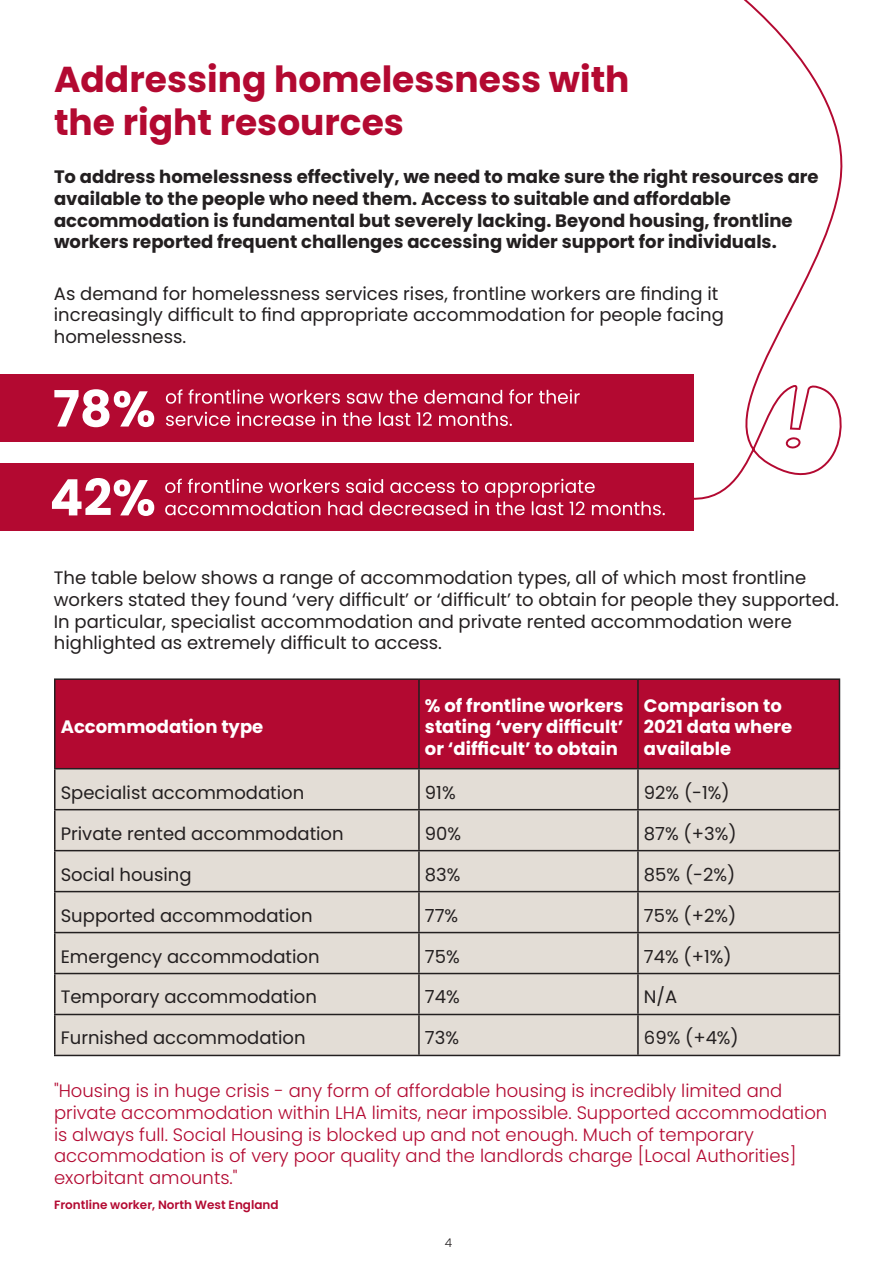
<style>
.page{position:relative;width:893px;height:1263px;background:#fff}
.page>*{position:absolute;margin:0;border:0;box-sizing:border-box;transform-origin:0 0}
.t1{font:700 36px/43.2px "Poppins";color:#b30931}
.t2{font:18px/21.6px "Poppins";color:#231f20}
.t3{font:300 18px/21.6px "Poppins";color:#b30931}
.t4{font:700 18px/21.6px "Poppins";color:#231f20}
.t5{font:700 18px/21.6px "Poppins";color:#fff;text-align:justify}
.t6{font:600 12px "Poppins";color:#b30931}
.t7{font:300 12px "Poppins";color:#231f20}
</style>
<div class="page">
<div style="left:0;top:463px;width:693px;height:68px;background:#b30931"></div>
<div style="left:0;top:374px;width:693px;height:68px;background:#b30931"></div>
<svg style="left:166px;top:412px;width:346px;height:14px"></svg>
<svg style="left:166px;top:389px;width:414px;height:15px"></svg>
<svg style="left:54px;top:389px;width:100px;height:38px"></svg>
<svg style="left:165px;top:479px;width:468px;height:36px"></svg>
<svg style="left:52px;top:478px;width:102px;height:38px"></svg>
<div style="left:56px;top:680px;width:783px;height:88px;background:#b30931"></div>
<div style="left:56px;top:769px;width:783px;height:286px;background:#e3ddd6"></div>
<hr style="left:54px;top:678px;width:365px;height:2px;background:#231f20">
<hr style="left:54px;top:680px;width:2px;height:88px;background:#231f20">
<hr style="left:419px;top:678px;width:219px;height:2px;background:#231f20">
<hr style="left:418px;top:680px;width:2px;height:88px;background:#231f20">
<hr style="left:638px;top:678px;width:202px;height:2px;background:#231f20">
<hr style="left:637px;top:680px;width:2px;height:88px;background:#231f20">
<hr style="left:839px;top:680px;width:1px;height:88px;background:#231f20">
<hr style="left:54px;top:768px;width:365px;height:1px;background:#231f20">
<hr style="left:54px;top:769px;width:2px;height:40px;background:#231f20">
<hr style="left:419px;top:768px;width:219px;height:1px;background:#231f20">
<hr style="left:418px;top:769px;width:2px;height:40px;background:#231f20">
<hr style="left:638px;top:768px;width:202px;height:1px;background:#231f20">
<hr style="left:637px;top:769px;width:2px;height:40px;background:#231f20">
<hr style="left:839px;top:769px;width:1px;height:40px;background:#231f20">
<hr style="left:54px;top:809px;width:365px;height:1px;background:#231f20">
<hr style="left:54px;top:810px;width:2px;height:40px;background:#231f20">
<hr style="left:419px;top:809px;width:219px;height:1px;background:#231f20">
<hr style="left:418px;top:810px;width:2px;height:40px;background:#231f20">
<hr style="left:638px;top:809px;width:202px;height:1px;background:#231f20">
<hr style="left:637px;top:810px;width:2px;height:40px;background:#231f20">
<hr style="left:839px;top:810px;width:1px;height:40px;background:#231f20">
<hr style="left:54px;top:850px;width:365px;height:1px;background:#231f20">
<hr style="left:54px;top:851px;width:2px;height:40px;background:#231f20">
<hr style="left:419px;top:850px;width:219px;height:1px;background:#231f20">
<hr style="left:418px;top:851px;width:2px;height:40px;background:#231f20">
<hr style="left:638px;top:850px;width:202px;height:1px;background:#231f20">
<hr style="left:637px;top:851px;width:2px;height:40px;background:#231f20">
<hr style="left:839px;top:851px;width:1px;height:40px;background:#231f20">
<hr style="left:54px;top:891px;width:365px;height:1px;background:#231f20">
<hr style="left:54px;top:892px;width:2px;height:40px;background:#231f20">
<hr style="left:419px;top:891px;width:219px;height:1px;background:#231f20">
<hr style="left:418px;top:892px;width:2px;height:40px;background:#231f20">
<hr style="left:638px;top:891px;width:202px;height:1px;background:#231f20">
<hr style="left:637px;top:892px;width:2px;height:40px;background:#231f20">
<hr style="left:839px;top:892px;width:1px;height:40px;background:#231f20">
<hr style="left:54px;top:932px;width:365px;height:1px;background:#231f20">
<hr style="left:54px;top:933px;width:2px;height:40px;background:#231f20">
<hr style="left:419px;top:932px;width:219px;height:1px;background:#231f20">
<hr style="left:418px;top:933px;width:2px;height:40px;background:#231f20">
<hr style="left:638px;top:932px;width:202px;height:1px;background:#231f20">
<hr style="left:637px;top:933px;width:2px;height:40px;background:#231f20">
<hr style="left:839px;top:933px;width:1px;height:40px;background:#231f20">
<hr style="left:54px;top:973px;width:365px;height:1px;background:#231f20">
<hr style="left:54px;top:974px;width:2px;height:40px;background:#231f20">
<hr style="left:419px;top:973px;width:219px;height:1px;background:#231f20">
<hr style="left:418px;top:974px;width:2px;height:40px;background:#231f20">
<hr style="left:638px;top:973px;width:202px;height:1px;background:#231f20">
<hr style="left:637px;top:974px;width:2px;height:40px;background:#231f20">
<hr style="left:839px;top:974px;width:1px;height:40px;background:#231f20">
<hr style="left:54px;top:1014px;width:365px;height:1px;background:#231f20">
<hr style="left:54px;top:1015px;width:2px;height:40px;background:#231f20">
<hr style="left:419px;top:1014px;width:219px;height:1px;background:#231f20">
<hr style="left:418px;top:1015px;width:2px;height:40px;background:#231f20">
<hr style="left:638px;top:1014px;width:202px;height:1px;background:#231f20">
<hr style="left:637px;top:1015px;width:2px;height:40px;background:#231f20">
<hr style="left:839px;top:1015px;width:1px;height:40px;background:#231f20">
<hr style="left:54px;top:1055px;width:365px;height:1px;background:#231f20">
<hr style="left:419px;top:1055px;width:219px;height:1px;background:#231f20">
<hr style="left:638px;top:1055px;width:202px;height:1px;background:#231f20">
<svg style="left:633px;top:0;width:210px;height:531px"></svg>
<p class="t1" style="left:54px;top:58px;width:577px">Addressing homelessness with the right resources</p>
<p class="t4" style="left:54px;top:166px;width:766px">To address homelessness effectively, we need to make sure the right resources are available to the people who need them. Access to suitable and affordable accommodation is fundamental but severely lacking. Beyond housing, frontline workers reported frequent challenges accessing wider support for individuals.</p>
<p class="t2" style="left:54px;top:283px;width:672px">As demand for homelessness services rises, frontline workers are finding it increasingly difficult to find appropriate accommodation for people facing homelessness.</p>
<p class="t2" style="left:54px;top:567px;width:787px">The table below shows a range of accommodation types, all of which most frontline workers stated they found ‘very difficult’ or ‘difficult’ to obtain for people they supported.<br>In particular, specialist accommodation and private rented accommodation were highlighted as extremely difficult to access.</p>
<p class="t5" style="left:61px;top:716px;width:204px">Accommodation type</p>
<p class="t5" style="left:425px;top:695px;width:200px">% of frontline workers stating ‘very difficult’ or ‘difficult’ to obtain</p>
<p class="t5" style="left:644px;top:695px;width:150px;text-align:left">Comparison to<br>2021 data where available</p>
<p class="t2" style="left:61px;top:782px;width:245px">Specialist accommodation</p>
<p class="t2" style="left:425px;top:782px;width:32px">91%</p>
<p class="t2" style="left:644px;top:782px;width:87px">92% (-1%)</p>
<p class="t2" style="left:61px;top:822px;width:284px">Private rented accommodation</p>
<p class="t2" style="left:425px;top:822px;width:38px">90%</p>
<p class="t2" style="left:644px;top:822px;width:94px">87% (+3%)</p>
<p class="t2" style="left:61px;top:863px;width:132px">Social housing</p>
<p class="t2" style="left:425px;top:863px;width:37px">83%</p>
<p class="t2" style="left:644px;top:863px;width:93px">85% (-2%)</p>
<p class="t2" style="left:61px;top:904px;width:253px">Supported accommodation</p>
<p class="t2" style="left:425px;top:904px;width:35px">77%</p>
<p class="t2" style="left:644px;top:904px;width:94px">75% (+2%)</p>
<p class="t2" style="left:61px;top:945px;width:260px">Emergency accommodation</p>
<p class="t2" style="left:425px;top:945px;width:36px">75%</p>
<p class="t2" style="left:644px;top:945px;width:89px">74% (+1%)</p>
<p class="t2" style="left:61px;top:986px;width:258px">Temporary accommodation</p>
<p class="t2" style="left:425px;top:986px;width:36px">74%</p>
<p class="t2" style="left:644px;top:986px;width:35px">N/A</p>
<p class="t2" style="left:61px;top:1027px;width:246px">Furnished accommodation</p>
<p class="t2" style="left:425px;top:1027px;width:36px">73%</p>
<p class="t2" style="left:644px;top:1027px;width:96px">69% (+4%)</p>
<p class="t3" style="left:54px;top:1080px;width:775px">"Housing is in huge crisis - any form of affordable housing is incredibly limited and private accommodation within LHA limits, near impossible. Supported accommodation is always full. Social Housing is blocked up and not enough. Much of temporary accommodation is of very poor quality and the landlords charge [Local Authorities] exorbitant amounts."</p>
<p class="t6" style="left:54px;top:1198px;width:226px">Frontline worker, North West England</p>
<p class="t7" style="left:445px;top:1236px;width:9px">4</p>
</div>
